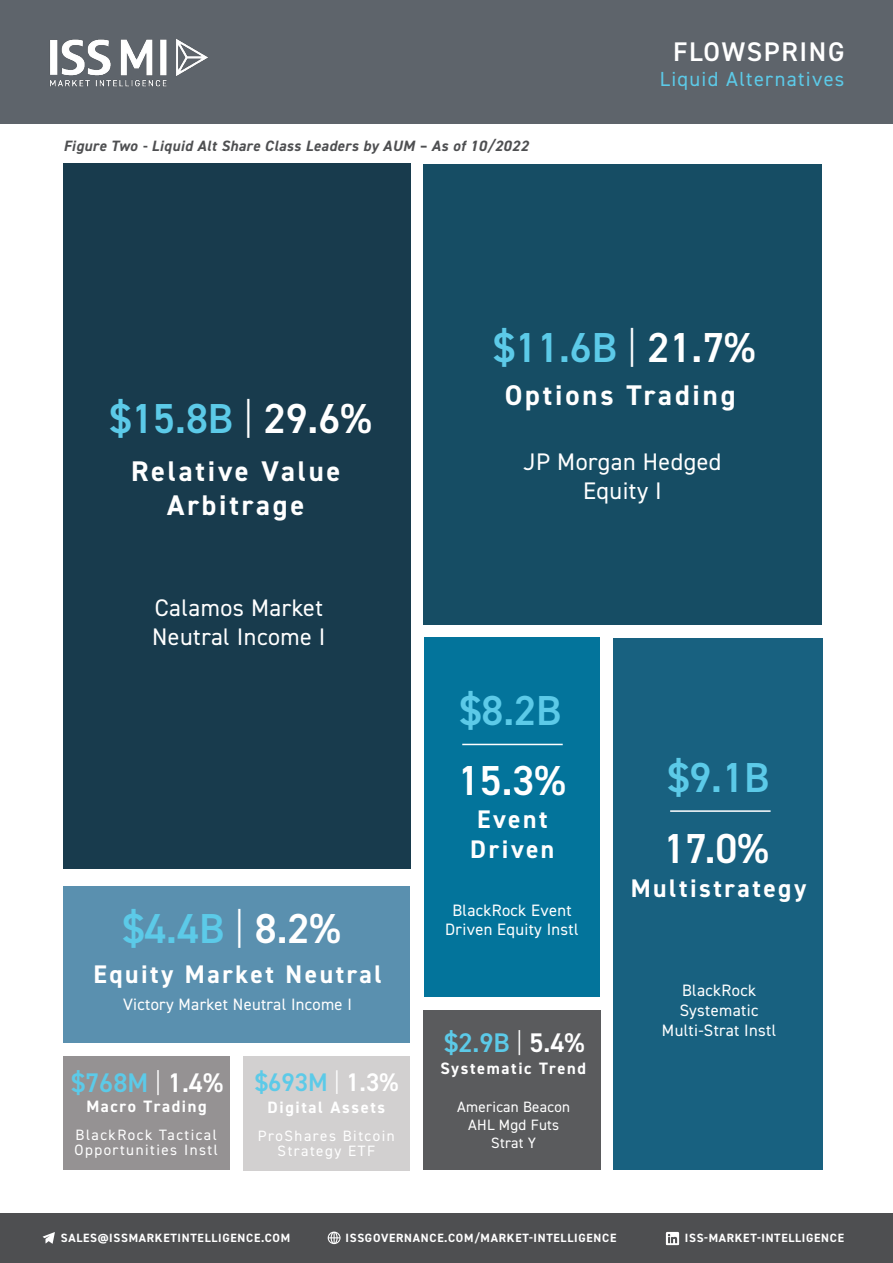
<style>
.page{position:relative;width:893px;height:1263px;background:#fff}
.page>*{position:absolute;margin:0;border:0;box-sizing:border-box;transform-origin:0 0}
.t1{font:600 42px "DIN2014";color:#5ccae8}
.t2{font:600 42px "DIN2014";color:#fff}
.t3{font:700 28.5px/34.2px "DIN2014";letter-spacing:.1em;color:#fff;text-align:center}
.t4{font:600 27px "DIN2014";color:#5ccae8}
.t5{font:600 27px "DIN2014";letter-spacing:.06em;color:#fff}
.t6{font:700 25.5px/30px "DIN2014";letter-spacing:.1em;color:#fff}
.t7{font:600 25.5px "DIN2014";color:#5ccae8}
.t8{font:24px/28.8px "DIN2014";letter-spacing:.02em;color:#fff}
.t9{font:20.4px "DIN2014";letter-spacing:.065em;color:#5ccae8}
.t10{font:16.5px/19.8px "DIN2014";letter-spacing:.02em;color:#fff;text-align:center}
.t11{font:700 16.5px "DIN2014";letter-spacing:.1em;color:#fff}
.t12{font:15px/15px "DIN2014";letter-spacing:.1em;color:#fff;text-align:center}
.t13{font:italic 700 15px "DIN2014";letter-spacing:.03em;color:#4e4f51}
.t14{font:15px/18px "DIN2014";letter-spacing:.02em;color:#fff;text-align:center}
.t15{font:700 12px "DIN2014";letter-spacing:.06em;color:#fff}
.s1{font-weight:300;color:#fff}
.s2{color:#fff}
</style>
<div class="page">
<div style="left:0;top:0;width:893px;height:124px;background:#5e646b"></div>
<div style="left:0;top:1213px;width:893px;height:50px;background:#4e4f51"></div>
<svg style="left:43px;top:1232px;width:12px;height:12px"></svg>
<svg style="left:328px;top:1231px;width:13px;height:13px"></svg>
<img style="left:665px;top:1231px;width:15px;height:15px">
<img style="left:50px;top:39px;width:158px;height:48px">
<div style="left:63px;top:164px;width:347px;height:705px;background:#183b4d"></div>
<div style="left:424px;top:164px;width:398px;height:461px;background:#164d64"></div>
<div style="left:614px;top:638px;width:209px;height:531px;background:#186180"></div>
<div style="left:424px;top:638px;width:176px;height:359px;background:#03749b"></div>
<div style="left:64px;top:886px;width:346px;height:156px;background:#5a90af"></div>
<div style="left:243px;top:1056px;width:166px;height:114px;background:#d2d0d0"></div>
<div style="left:424px;top:1011px;width:177px;height:159px;background:#5a5b5d"></div>
<div style="left:63px;top:1056px;width:166px;height:113px;background:#959293"></div>
<hr style="left:462px;top:744px;width:101px;height:1px;background:#fff">
<hr style="left:670px;top:810px;width:101px;height:2px;background:#fff">
<p class="t13" style="left:63px;top:136px;width:467px">Figure Two - Liquid Alt Share Class Leaders by AUM – As of 10/2022</p>
<h3 class="t5" style="left:673px;top:34px;width:173px">FLOWSPRING</h3>
<p class="t9" style="left:660px;top:66px;width:186px">Liquid Alternatives</p>
<h1 class="t1" style="left:109px;top:391px;width:264px">$15.8B <span class="s1">|</span> <span class="s2">29.6%</span></h1>
<h2 class="t3" style="left:131px;top:454px;width:211px">Relative Value<br>Arbitrage</h2>
<h3 class="t8" style="left:152px;top:593px;width:175px">Calamos Market<br>Neutral Income I</h3>
<h1 class="t1" style="left:122px;top:900px;width:220px">$4.4B <span class="s1">|</span> <span class="s2">8.2%</span></h1>
<h3 class="t6" style="left:93px;top:958px;width:290px">Equity Market Neutral</h3>
<p class="t10" style="left:123px;top:994px;width:230px">Victory Market Neutral Income I</p>
<h3 class="t4" style="left:71px;top:1064px;width:154px">$768M <span class="s1">|</span> <span class="s2">1.4%</span></h3>
<p class="t11" style="left:86px;top:1095px;width:122px">Macro Trading</p>
<p class="t12" style="left:75px;top:1127px;width:145px;text-align:left">BlackRock Tactical<br>Opportunities Instl</p>
<h3 class="t7" style="left:255px;top:1065px;width:145px">$693M <span class="s1">|</span> <span class="s2">1.3%</span></h3>
<p class="t11" style="left:267px;top:1096px;width:119px">Digital Assets</p>
<p class="t12" style="left:258px;top:1128px;width:138px">ProShares Bitcoin<br>Strategy ETF</p>
<h1 class="t1" style="left:493px;top:320px;width:264px">$11.6B <span class="s1">|</span> <span class="s2">21.7%</span></h1>
<h2 class="t3" style="left:505px;top:378px;width:232px">Options Trading</h2>
<h3 class="t8" style="left:523px;top:447px;width:199px;text-align:center">JP Morgan Hedged<br>Equity I</h3>
<h1 class="t1" style="left:459px;top:683px;width:103px">$8.2B</h1>
<h1 class="t2" style="left:458px;top:753px;width:109px">15.3%</h1>
<h3 class="t6" style="left:470px;top:804px;width:86px">Event<br>Driven</h3>
<p class="t10" style="left:445px;top:900px;width:135px">BlackRock Event<br>Driven Equity Instl</p>
<h3 class="t4" style="left:444px;top:1025px;width:142px">$2.9B <span class="s1">|</span> <span class="s2">5.4%</span></h3>
<p class="t11" style="left:440px;top:1057px;width:147px">Systematic Trend</p>
<p class="t14" style="left:457px;top:1097px;width:114px">American Beacon<br>AHL Mgd Futs<br>Strat Y</p>
<h1 class="t1" style="left:667px;top:750px;width:103px">$9.1B</h1>
<h1 class="t2" style="left:663px;top:820px;width:107px">17.0%</h1>
<h3 class="t6" style="left:631px;top:873px;width:177px">Multistrategy</h3>
<p class="t10" style="left:662px;top:980px;width:116px">BlackRock<br>Systematic<br>Multi-Strat Instl</p>
<p class="t15" style="left:61px;top:1230px;width:231px">SALES@ISSMARKETINTELLIGENCE.COM</p>
<p class="t15" style="left:345px;top:1230px;width:272px">ISSGOVERNANCE.COM/MARKET-INTELLIGENCE</p>
<p class="t15" style="left:685px;top:1230px;width:161px">ISS-MARKET-INTELLIGENCE</p>
</div>
